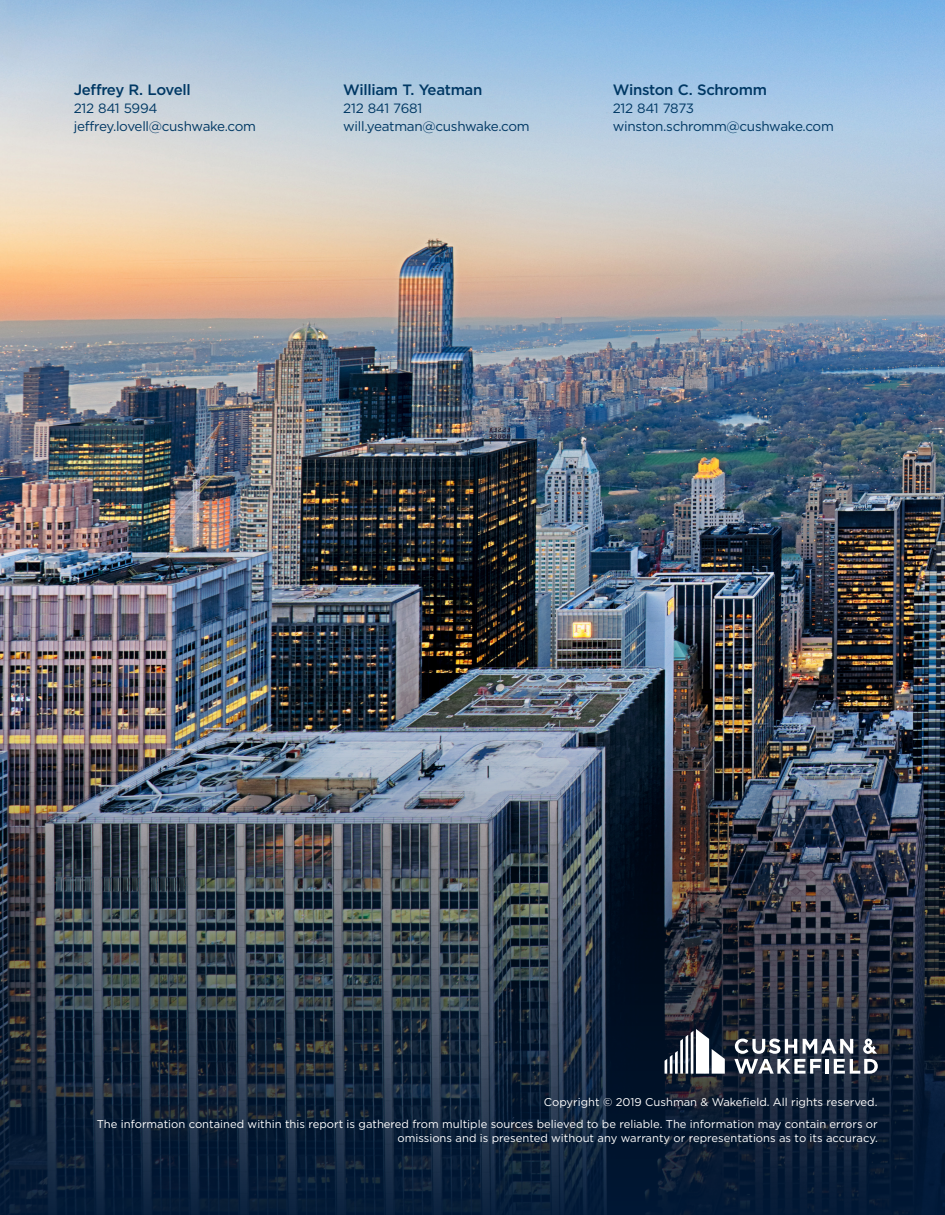
<style>
.page{position:relative;width:945px;height:1215px;background:#fff}
.page>*{position:absolute;margin:0;border:0;box-sizing:border-box;transform-origin:0 0}
.t1{font:500 15px "Gotham";letter-spacing:-.02em;color:#003864}
.t2{font:13.5px "Gotham";letter-spacing:-.02em;color:#003864}
.t3{font:11.25px/14.2px "Gotham";color:#fff;text-align:right}
</style>
<div class="page">
<img style="left:0;top:0;width:945px;height:701px">
<img style="left:0;top:701px;width:945px;height:514px">
<svg style="left:665px;top:1029px;width:60px;height:45px"></svg>
<svg style="left:734px;top:1039px;width:144px;height:35px"></svg>
<p class="t1" style="left:74px;top:79px;width:118px">Jeffrey R. Lovell</p>
<p class="t2" style="left:74px;top:99px;width:85px">212 841 5994</p>
<p class="t2" style="left:74px;top:117px;width:184px">jeffrey.lovell@cushwake.com</p>
<p class="t1" style="left:343px;top:79px;width:141px">William T. Yeatman</p>
<p class="t2" style="left:343px;top:99px;width:80px">212 841 7681</p>
<p class="t2" style="left:343px;top:117px;width:188px">will.yeatman@cushwake.com</p>
<p class="t1" style="left:613px;top:79px;width:156px">Winston C. Schromm</p>
<p class="t2" style="left:613px;top:99px;width:83px">212 841 7873</p>
<p class="t2" style="left:613px;top:117px;width:223px">winston.schromm@cushwake.com</p>
<p class="t3" style="left:544px;top:1095px;width:335px">Copyright © 2019 Cushman &amp; Wakefield. All rights reserved.</p>
<p class="t3" style="left:97px;top:1116px;width:783px">The information contained within this report is gathered from multiple sources believed to be reliable. The information may contain errors or omissions and is presented without any warranty or representations as to its accuracy.</p>
</div>
